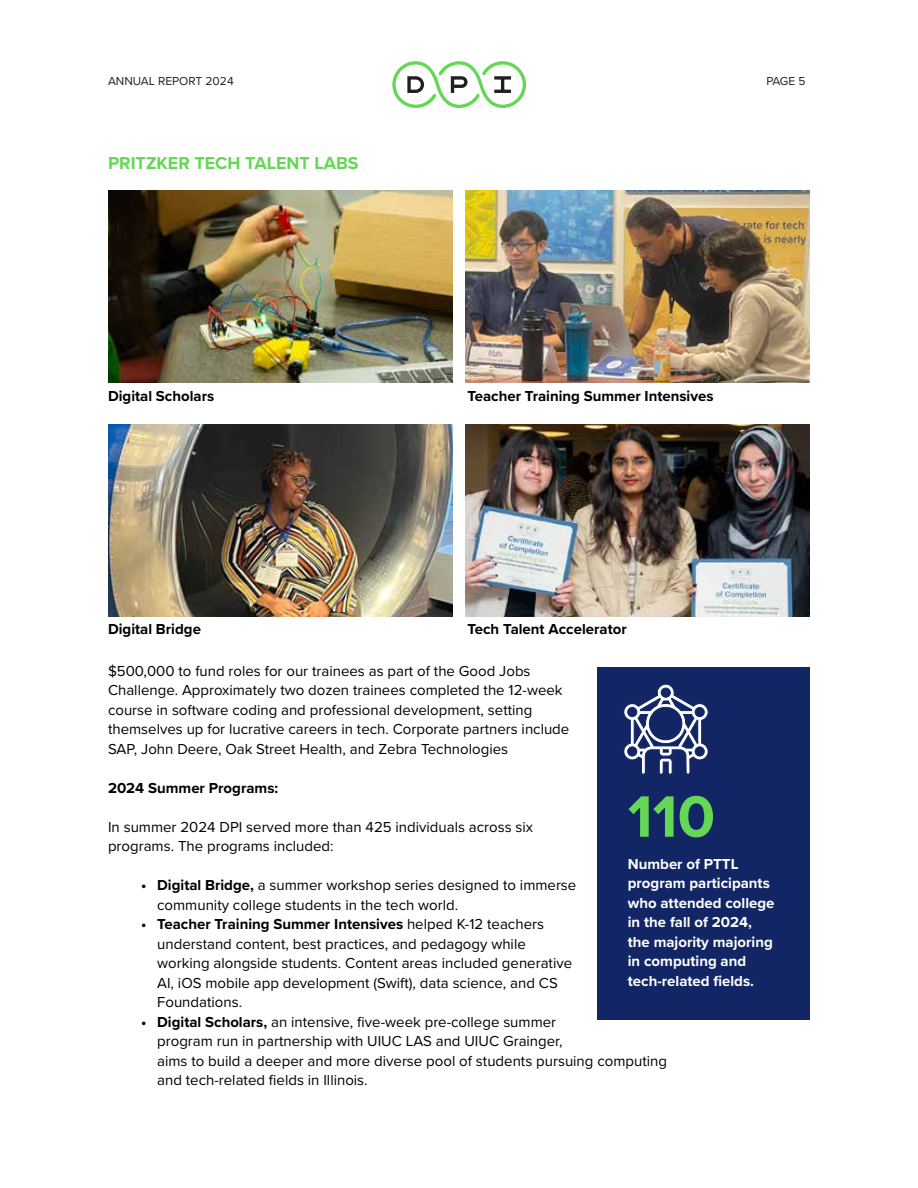
<style>
.page{position:relative;width:918px;height:1188px;background:#fff}
.page>*{position:absolute;margin:0;border:0;box-sizing:border-box;transform-origin:0 0}
.t1{font:700 60.45px "Proxima Nova";color:#64d755}
.t2{font:700 17.85px "Proxima Nova";color:#64d755}
.t3{font:15px/19.5px "Proxima Nova";color:#000}
.t4{font:700 15px/19.5px "Proxima Nova";color:#fff}
.t5{font:700 15px "Proxima Nova";color:#000}
.t6{font:12px "Proxima Nova";color:#231f20}
.s1{font-weight:700}
</style>
<div class="page">
<svg style="left:392px;top:61px;width:134px;height:47px"></svg>
<div style="left:598px;top:668px;width:212px;height:352px;background:#122666"></div>
<svg style="left:623px;top:684px;width:86px;height:91px"></svg>
<img style="left:108px;top:425px;width:344px;height:192px">
<img style="left:466px;top:425px;width:344px;height:192px">
<img style="left:108px;top:191px;width:344px;height:191px">
<img style="left:466px;top:191px;width:344px;height:191px">
<p class="t6" style="left:108px;top:72px;width:127px">ANNUAL REPORT 2024</p>
<p class="t6" style="left:766px;top:72px;width:41px">PAGE 5</p>
<p class="t2" style="left:108px;top:150px;width:252px">PRITZKER TECH TALENT LABS</p>
<p class="t5" style="left:108px;top:385px;width:108px">Digital Scholars</p>
<p class="t5" style="left:468px;top:385px;width:247px">Teacher Training Summer Intensives</p>
<p class="t5" style="left:108px;top:618px;width:94px">Digital Bridge</p>
<p class="t5" style="left:468px;top:618px;width:161px">Tech Talent Accelerator</p>
<p class="t3" style="left:108px;top:660px;width:463px">$500,000 to fund roles for our trainees as part of the Good Jobs Challenge. Approximately two dozen trainees completed the 12-week course in software coding and professional development, setting themselves up for lucrative careers in tech. Corporate partners include SAP, John Deere, Oak Street Health, and Zebra Technologies</p>
<p class="t5" style="left:108px;top:777px;width:172px">2024 Summer Programs:</p>
<p class="t3" style="left:108px;top:816px;width:427px">In summer 2024 DPI served more than 425 individuals across six programs. The programs included:</p>
<p class="t3" style="left:157px;top:875px;width:421px;text-indent:-16px"><span class="s1">• Digital Bridge,</span> a summer workshop series designed to immerse community college students in the tech world.</p>
<p class="t3" style="left:157px;top:914px;width:416px;text-indent:-16px"><span class="s1">• Teacher Training Summer Intensives</span> helped K-12 teachers understand content, best practices, and pedagogy while working alongside students. Content areas included generative AI, iOS mobile app development (Swift), data science, and CS Foundations.</p>
<p class="t3" style="left:157px;top:1011px;width:511px;text-indent:-16px"><span class="s1">• Digital Scholars,</span> an intensive, five-week pre-college summer<br>program run in partnership with UIUC LAS and UIUC Grainger,<br>aims to build a deeper and more diverse pool of students pursuing computing and tech-related fields in Illinois.</p>
<h1 class="t1" style="left:628px;top:771px;width:89px">110</h1>
<p class="t4" style="left:628px;top:854px;width:148px">Number of PTTL program participants who attended college in the fall of 2024, the majority majoring in computing and tech-related fields.</p>
</div>
